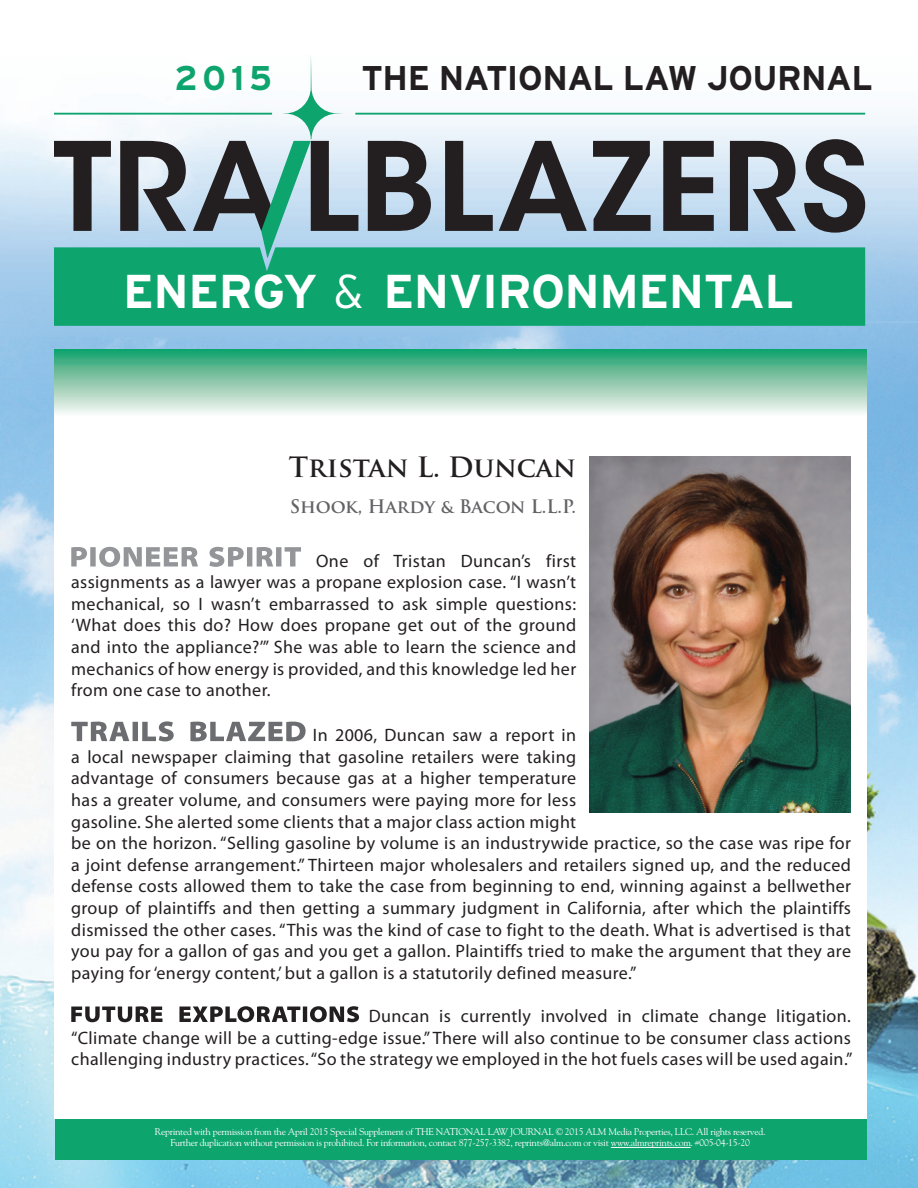
<style>
.page{position:relative;width:918px;height:1188px;background:#fff}
.page>*{position:absolute;margin:0;border:0;box-sizing:border-box;transform-origin:0 0}
.t1{font:700 47.4px "Interstate";letter-spacing:-.01em;color:#fff}
.t2{font:700 34.2px "Interstate";letter-spacing:-.015em;color:#231f20}
.t3{font:700 34.2px "Interstate";color:#0da46e}
.t4{font:700 27.3px "Trajan Pro";color:#231f20}
.t5{font:700 18.15px "Trajan Pro";color:#636366}
.t6{font:18px/21.6px "Myriad Pro";letter-spacing:.02em;color:#231f20;text-align:justify}
.t7{font:9.75px/11.2px "Goudy Std";letter-spacing:-.03em;color:#fff;text-align:center}
.s1{font-weight:300}
</style>
<div class="page">
<img style="left:0;top:112px;width:918px;height:1076px">
<div style="left:55px;top:1119px;width:812px;height:41px;background:#0da46e"></div>
<div style="left:54px;top:350px;width:813px;height:769px;background:#fff"></div>
<hr style="left:611px;top:1147px;width:80px;height:1px;background:#fff">
<svg style="left:54px;top:141px;width:57px;height:90px;background:#868f97"></svg>
<svg style="left:120px;top:141px;width:66px;height:90px;background:#666a70"></svg>
<svg style="left:368px;top:141px;width:63px;height:90px;background:#54575c"></svg>
<svg style="left:445px;top:141px;width:48px;height:90px;background:#7d848d"></svg>
<svg style="left:499px;top:141px;width:88px;height:90px;background:#858e97"></svg>
<svg style="left:593px;top:141px;width:58px;height:90px;background:#6e747c"></svg>
<svg style="left:663px;top:141px;width:51px;height:90px;background:#585b61"></svg>
<svg style="left:730px;top:141px;width:66px;height:90px;background:#62686f"></svg>
<svg style="left:804px;top:139px;width:61px;height:94px;background:#6e747c"></svg>
<hr style="left:54px;top:113px;width:218px;height:2px;background:#0da46e">
<hr style="left:355px;top:113px;width:510px;height:2px;background:#0da46e">
<div style="left:54px;top:247px;width:811px;height:79px;background:#0da46e"></div>
<svg style="left:193px;top:55px;width:165px;height:203px"></svg>
<img style="left:590px;top:456px;width:261px;height:356px">
<svg style="left:71px;top:547px;width:230px;height:20px"></svg>
<svg style="left:71px;top:721px;width:235px;height:20px"></svg>
<svg style="left:71px;top:1006px;width:288px;height:16px"></svg>
<div style="left:54px;top:350px;width:813px;height:66px;background:linear-gradient(to bottom,#1d9f6a,#fcf7f4)"></div>
<h2 class="t3" style="left:174px;top:59px;width:99px">2015</h2>
<h2 class="t2" style="left:362px;top:59px;width:513px">THE NATIONAL LAW JOURNAL</h2>
<h1 class="t1" style="left:123px;top:265px;width:672px">ENERGY <span class="s1">&amp;</span> ENVIRONMENTAL</h1>
<h3 class="t4" style="left:289px;top:450px;width:289px">Tristan L. Duncan</h3>
<p class="t5" style="left:290px;top:495px;width:288px">Shook, Hardy &amp; Bacon L.L.P.</p>
<p class="t6" style="left:71px;top:550px;width:506px;text-indent:245px">One of Tristan Duncan’s first assignments as a lawyer was a propane explosion case. “I wasn’t mechanical, so I wasn’t embarrassed to ask simple questions: ‘What does this do? How does propane get out of the ground and into the appliance?’” She was able to learn the science and mechanics of how energy is provided, and this knowledge led her from one case to another.</p>
<p class="t6" style="left:71px;top:724px;width:781px;text-align:left;text-indent:242px">In 2006, Duncan saw a report in<br>a local newspaper claiming that gasoline retailers were taking<br>advantage of consumers because gas at a higher temperature<br>has a greater volume, and consumers were paying more for less<br>gasoline. She alerted some clients that a major class action might<br>be on the horizon. “Selling gasoline by volume is an industrywide practice, so the case was ripe for a joint defense arrangement.” Thirteen major wholesalers and retailers signed up, and the reduced defense costs allowed them to take the case from beginning to end, winning against a bellwether group of plaintiffs and then getting a summary judgment in California, after which the plaintiffs dismissed the other cases. “This was the kind of case to fight to the death. What is advertised is that you pay for a gallon of gas and you get a gallon. Plaintiffs tried to make the argument that they are paying for ‘energy content,’ but a gallon is a statutorily defined measure.”</p>
<p class="t6" style="left:71px;top:1005px;width:783px;text-indent:298px">Duncan is currently involved in climate change litigation. “Climate change will be a cutting-edge issue.” There will also continue to be consumer class actions challenging industry practices. “So the strategy we employed in the hot fuels cases will be used again.”</p>
<p class="t7" style="left:155px;top:1126px;width:612px">Reprinted with permission from the April 2015 Special Supplement of THE NATIONAL LAW JOURNAL © 2015 ALM Media Properties, LLC. All rights reserved.<br>Further duplication without permission is prohibited. For information, contact 877-257-3382, reprints@alm.com or visit www.almreprints.com. #005-04-15-20</p>
</div>
